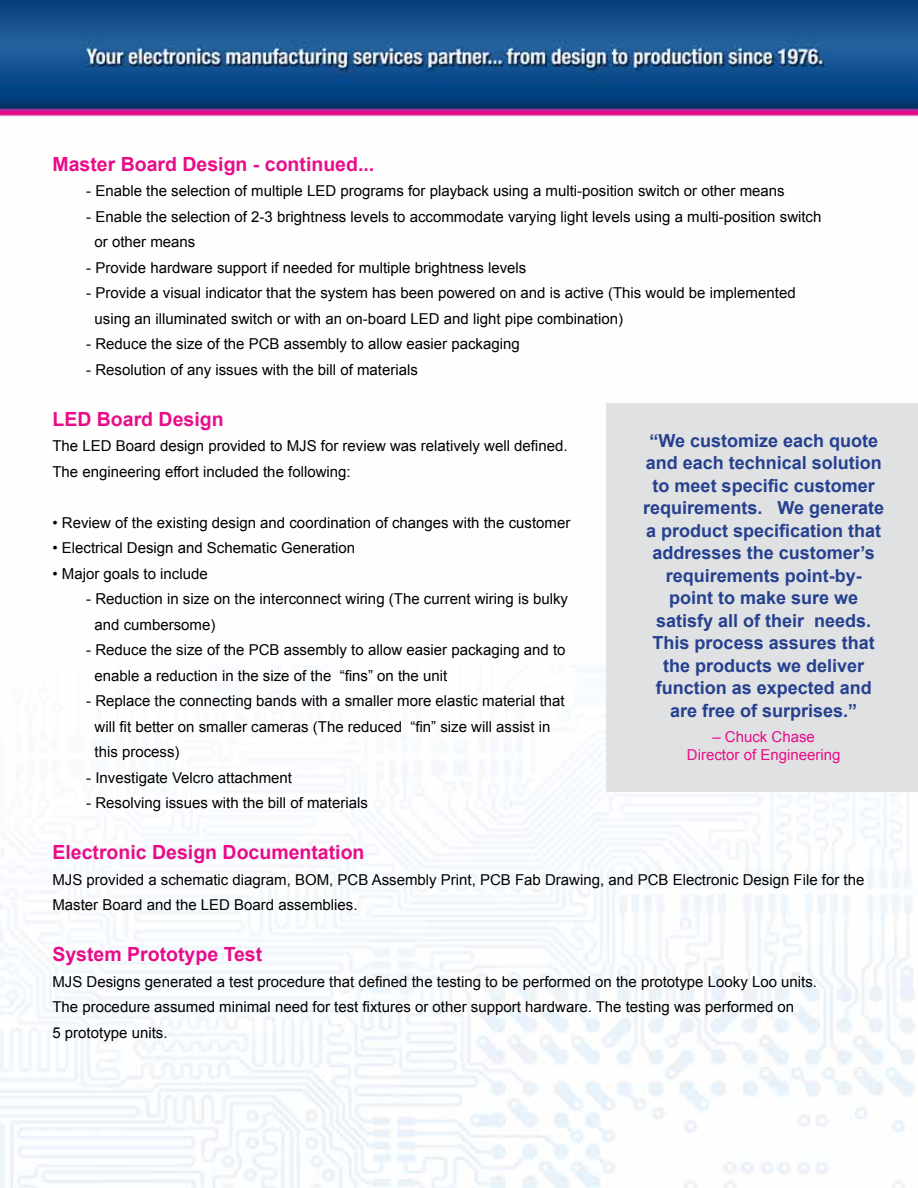
<style>
.page{position:relative;width:918px;height:1188px;background:#fff}
.page>*{position:absolute;margin:0;border:0;box-sizing:border-box;transform-origin:0 0}
.t1{font:700 19.5px "Arial";color:#e90c89}
.t2{font:700 18px/22.5px "Arial";color:#25408f;text-align:center}
.t3{font:15px/25.5px "Arial";color:#000}
.t4{font:15px/18px "Arial";color:#e90c89;text-align:center}
</style>
<div class="page">
<img style="left:0;top:0;width:918px;height:666px">
<div style="left:606px;top:403px;width:311px;height:388px;background:#e0e1e2"></div>
<h1 class="t1" style="left:52px;top:151px;width:323px">Master Board Design - continued...</h1>
<p class="t3" style="left:86px;top:179px;width:700px">- Enable the selection of multiple LED programs for playback using a multi-position switch or other means</p>
<p class="t3" style="left:95px;top:204px;width:728px;text-indent:-8px">- Enable the selection of 2-3 brightness levels to accommodate varying light levels using a multi-position switch or other means</p>
<p class="t3" style="left:86px;top:255px;width:442px">- Provide hardware support if needed for multiple brightness levels</p>
<p class="t3" style="left:95px;top:281px;width:703px;text-indent:-8px">- Provide a visual indicator that the system has been powered on and is active (This would be implemented using an illuminated switch or with an on-board LED and light pipe combination)</p>
<p class="t3" style="left:86px;top:332px;width:435px">- Reduce the size of the PCB assembly to allow easier packaging</p>
<p class="t3" style="left:86px;top:357px;width:333px">- Resolution of any issues with the bill of materials</p>
<h1 class="t1" style="left:52px;top:406px;width:173px">LED Board Design</h1>
<p class="t3" style="left:52px;top:434px;width:517px">The LED Board design provided to MJS for review was relatively well defined.<br>The engineering effort included the following:</p>
<p class="t3" style="left:52px;top:510px;width:519px">• Review of the existing design and coordination of changes with the customer</p>
<p class="t3" style="left:52px;top:536px;width:304px">• Electrical Design and Schematic Generation</p>
<p class="t3" style="left:52px;top:561px;width:157px">• Major goals to include</p>
<p class="t3" style="left:95px;top:587px;width:475px;text-indent:-8px">- Reduction in size on the interconnect wiring (The current wiring is bulky and cumbersome)</p>
<p class="t3" style="left:95px;top:638px;width:473px;text-indent:-8px">- Reduce the size of the PCB assembly to allow easier packaging and to enable a reduction in the size of the “fins” on the unit</p>
<p class="t3" style="left:95px;top:689px;width:472px;text-indent:-8px">- Replace the connecting bands with a smaller more elastic material that will fit better on smaller cameras (The reduced “fin” size will assist in this process)</p>
<p class="t3" style="left:86px;top:765px;width:207px">- Investigate Velcro attachment</p>
<p class="t3" style="left:86px;top:791px;width:283px">- Resolving issues with the bill of materials</p>
<h1 class="t1" style="left:52px;top:840px;width:314px">Electronic Design Documentation</h1>
<p class="t3" style="left:52px;top:867px;width:813px">MJS provided a schematic diagram, BOM, PCB Assembly Print, PCB Fab Drawing, and PCB Electronic Design File for the<br>Master Board and the LED Board assemblies.</p>
<h1 class="t1" style="left:52px;top:942px;width:211px">System Prototype Test</h1>
<p class="t3" style="left:52px;top:969px;width:766px">MJS Designs generated a test procedure that defined the testing to be performed on the prototype Looky Loo units.<br>The procedure assumed minimal need for test fixtures or other support hardware. The testing was performed on<br>5 prototype units.</p>
<p class="t2" style="left:643px;top:430px;width:242px">“We customize each quote and each technical solution to meet specific customer requirements. We generate a product specification that addresses the customer’s requirements point-by&shy;point to make sure we satisfy all of their needs.<br>This process assures that the products we deliver function as expected and are free of surprises.”</p>
<p class="t4" style="left:687px;top:728px;width:155px">– Chuck Chase<br>Director of Engineering</p>
</div>
